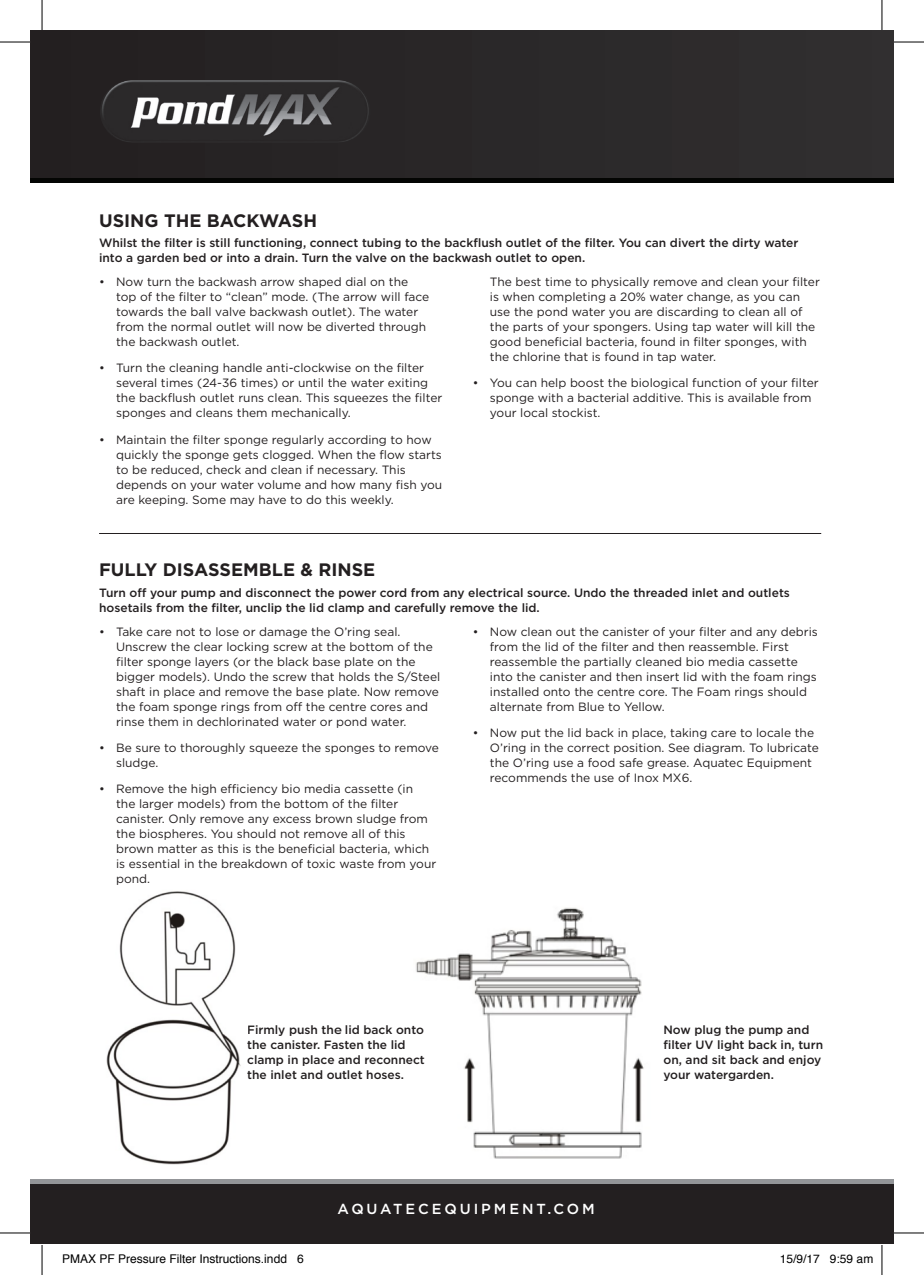
<style>
.page{position:relative;width:924px;height:1275px;background:#fff}
.page>*{position:absolute;margin:0;border:0;box-sizing:border-box;transform-origin:0 0}
.t1{font:700 18px "Gotham";color:#231f20}
.t2{font:500 14.6px "Gotham";letter-spacing:.2em;color:#fff}
.t3{font:12px/15px "Gotham";color:#231f20}
.t4{font:500 12px/15px "Gotham";color:#231f20}
.t5{font:12px "Helvetica";color:#000}
</style>
<div class="page">
<div style="left:31px;top:1183px;width:861px;height:61px;background:#231f20"></div>
<hr style="left:31px;top:1179px;width:861px;height:4px;background:#939598">
<div style="left:31px;top:31px;width:861px;height:147px;background:#2a2829"></div>
<hr style="left:31px;top:178px;width:861px;height:4px;background:#040503">
<img style="left:102px;top:80px;width:267px;height:62px">
<hr style="left:99px;top:533px;width:721px;height:1px;background:#231f20">
<img style="left:106px;top:891px;width:135px;height:274px">
<img style="left:416px;top:907px;width:228px;height:252px">
<hr style="left:0;top:42px;width:30px;height:1px;background:#000">
<hr style="left:893px;top:42px;width:30px;height:1px;background:#000">
<hr style="left:0;top:1232px;width:30px;height:1px;background:#000">
<hr style="left:893px;top:1232px;width:30px;height:1px;background:#000">
<hr style="left:42px;top:0;width:1px;height:30px;background:#000">
<hr style="left:42px;top:1245px;width:1px;height:30px;background:#000">
<hr style="left:881px;top:0;width:1px;height:30px;background:#000">
<hr style="left:881px;top:1245px;width:1px;height:30px;background:#000">
<h1 class="t1" style="left:99px;top:208px;width:219px">USING THE BACKWASH</h1>
<p class="t4" style="left:99px;top:235px;width:700px">Whilst the filter is still functioning, connect tubing to the backflush outlet of the filter. You can divert the dirty water into a garden bed or into a drain. Turn the valve on the backwash outlet to open.</p>
<p class="t3" style="left:116px;top:274px;width:314px;text-indent:-17px">• Now turn the backwash arrow shaped dial on the top of the filter to “clean” mode. (The arrow will face towards the ball valve backwash outlet). The water from the normal outlet will now be diverted through the backwash outlet.</p>
<p class="t3" style="left:116px;top:360px;width:327px;text-indent:-17px">• Turn the cleaning handle anti-clockwise on the filter several times (24-36 times) or until the water exiting the backflush outlet runs clean. This squeezes the filter sponges and cleans them mechanically.</p>
<p class="t3" style="left:116px;top:432px;width:327px;text-indent:-17px">• Maintain the filter sponge regularly according to how quickly the sponge gets clogged. When the flow starts to be reduced, check and clean if necessary. This depends on your water volume and how many fish you are keeping. Some may have to do this weekly.</p>
<p class="t3" style="left:489px;top:274px;width:331px">The best time to physically remove and clean your filter is when completing a 20% water change, as you can use the pond water you are discarding to clean all of the parts of your spongers. Using tap water will kill the good beneficial bacteria, found in filter sponges, with the chlorine that is found in tap water.</p>
<p class="t3" style="left:489px;top:375px;width:330px;text-indent:-17px">• You can help boost the biological function of your filter sponge with a bacterial additive. This is available from your local stockist.</p>
<h1 class="t1" style="left:99px;top:558px;width:277px">FULLY DISASSEMBLE &amp; RINSE</h1>
<p class="t4" style="left:99px;top:585px;width:692px">Turn off your pump and disconnect the power cord from any electrical source. Undo the threaded inlet and outlets hosetails from the filter, unclip the lid clamp and carefully remove the lid.</p>
<p class="t3" style="left:116px;top:623px;width:325px;text-indent:-17px">• Take care not to lose or damage the O’ring seal.<br>Unscrew the clear locking screw at the bottom of the filter sponge layers (or the black base plate on the bigger models). Undo the screw that holds the S/Steel shaft in place and remove the base plate. Now remove the foam sponge rings from off the centre cores and rinse them in dechlorinated water or pond water.</p>
<p class="t3" style="left:116px;top:740px;width:324px;text-indent:-17px">• Be sure to thoroughly squeeze the sponges to remove sludge.</p>
<p class="t3" style="left:116px;top:781px;width:321px;text-indent:-17px">• Remove the high efficiency bio media cassette (in<br>the larger models) from the bottom of the filter canister. Only remove any excess brown sludge from the biospheres. You should not remove all of this brown matter as this is the beneficial bacteria, which is essential in the breakdown of toxic waste from your pond.</p>
<p class="t3" style="left:489px;top:623px;width:329px;text-indent:-17px">• Now clean out the canister of your filter and any debris from the lid of the filter and then reassemble. First reassemble the partially cleaned bio media cassette into the canister and then insert lid with the foam rings installed onto the centre core. The Foam rings should alternate from Blue to Yellow.</p>
<p class="t3" style="left:489px;top:725px;width:330px;text-indent:-17px">• Now put the lid back in place, taking care to locale the O’ring in the correct position. See diagram. To lubricate the O’ring use a food safe grease. Aquatec Equipment recommends the use of Inox MX6.</p>
<p class="t4" style="left:247px;top:1022px;width:179px">Firmly push the lid back onto the canister. Fasten the lid clamp in place and reconnect the inlet and outlet hoses.</p>
<p class="t4" style="left:663px;top:1022px;width:161px">Now plug the pump and filter UV light back in, turn on, and sit back and enjoy your watergarden.</p>
<p class="t2" style="left:337px;top:1199px;width:259px">AQUATECEQUIPMENT.COM</p>
<p class="t5" style="left:62px;top:1249px;width:243px">PMAX PF Pressure Filter Instructions.indd 6</p>
<p class="t5" style="left:779px;top:1249px;width:95px">15/9/17 9:59 am</p>
</div>
